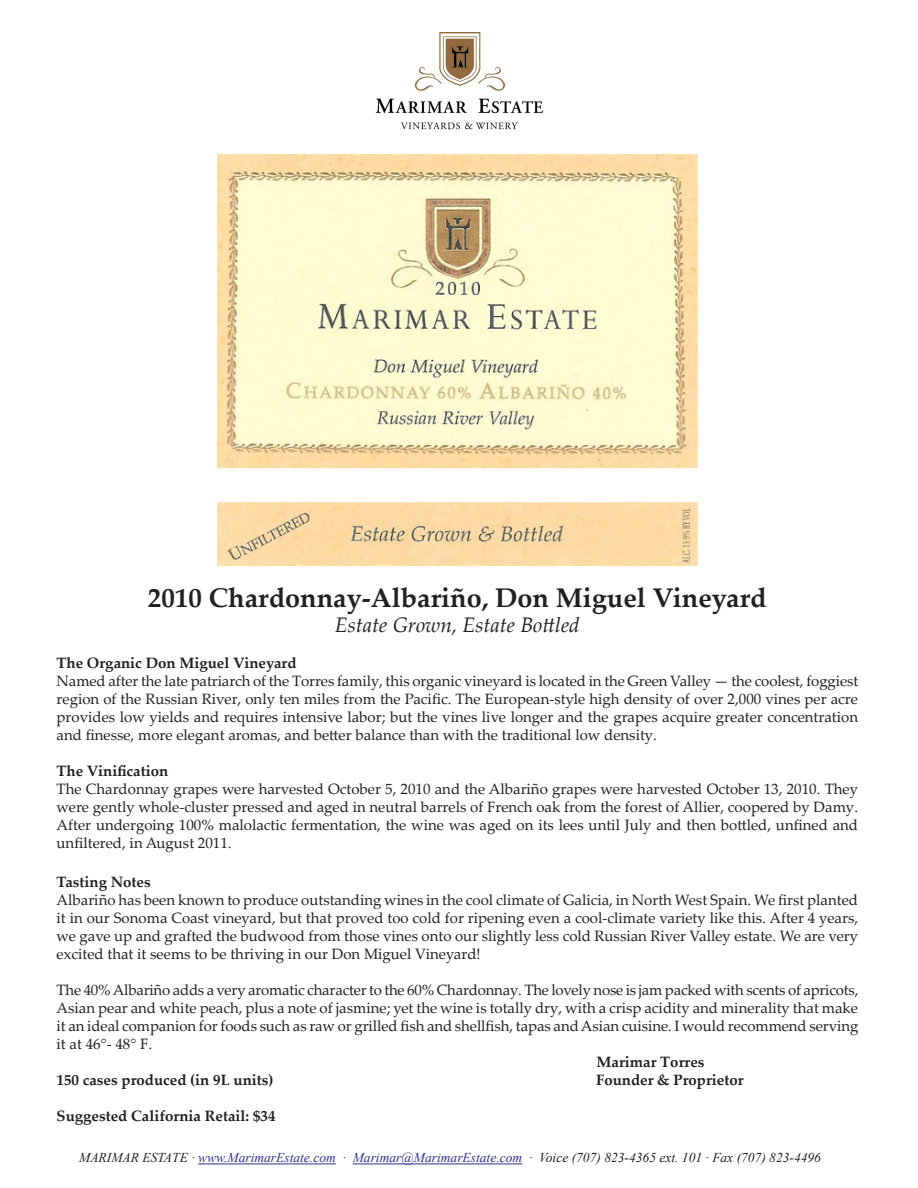
<style>
.page{position:relative;width:918px;height:1188px;background:#fff}
.page>*{position:absolute;margin:0;border:0;box-sizing:border-box;transform-origin:0 0}
.t1{font:700 27px "Palatino Linotype";color:#231f20}
.t2{font:italic 21px "Palatino Linotype";color:#231f20}
.t3{font:15px/18px "Palatino Linotype";color:#231f20;text-align:justify}
.t4{font:700 15px "Palatino Linotype";color:#231f20}
.t5{font:italic 13.5px "Times New Roman";color:#231f20}
.s1{color:#2e3092}
</style>
<div class="page">
<hr style="left:198px;top:1164px;width:138px;height:1px;background:#2e3092">
<hr style="left:353px;top:1164px;width:169px;height:1px;background:#2e3092">
<img style="left:375px;top:33px;width:168px;height:97px">
<img style="left:217px;top:154px;width:481px;height:412px">
<p class="t1" style="left:148px;top:579px;width:620px">2010 Chardonnay-Albariño, Don Miguel Vineyard</p>
<p class="t2" style="left:335px;top:610px;width:246px">Estate Grown, Estate Bottled</p>
<p class="t4" style="left:57px;top:653px;width:241px">The Organic Don Miguel Vineyard</p>
<p class="t3" style="left:57px;top:672px;width:803px">Named after the late patriarch of the Torres family, this organic vineyard is located in the Green Valley — the coolest, foggiest region of the Russian River, only ten miles from the Pacific. The European-style high density of over 2,000 vines per acre provides low yields and requires intensive labor; but the vines live longer and the grapes acquire greater concentration and finesse, more elegant aromas, and better balance than with the traditional low density.</p>
<p class="t4" style="left:57px;top:761px;width:113px">The Vinification</p>
<p class="t3" style="left:57px;top:780px;width:803px">The Chardonnay grapes were harvested October 5, 2010 and the Albariño grapes were harvested October 13, 2010. They were gently whole-cluster pressed and aged in neutral barrels of French oak from the forest of Allier, coopered by Damy.<br>After undergoing 100% malolactic fermentation, the wine was aged on its lees until July and then bottled, unfined and unfiltered, in August 2011.</p>
<p class="t4" style="left:57px;top:872px;width:96px">Tasting Notes</p>
<p class="t3" style="left:57px;top:891px;width:803px">Albariño has been known to produce outstanding wines in the cool climate of Galicia, in North West Spain. We first planted it in our Sonoma Coast vineyard, but that proved too cold for ripening even a cool-climate variety like this. After 4 years, we gave up and grafted the budwood from those vines onto our slightly less cold Russian River Valley estate. We are very excited that it seems to be thriving in our Don Miguel Vineyard!</p>
<p class="t3" style="left:57px;top:981px;width:803px">The 40% Albariño adds a very aromatic character to the 60% Chardonnay. The lovely nose is jam packed with scents of apricots, Asian pear and white peach, plus a note of jasmine; yet the wine is totally dry, with a crisp acidity and minerality that make it an ideal companion for foods such as raw or grilled fish and shellfish, tapas and Asian cuisine. I would recommend serving it at 46°- 48° F.</p>
<p class="t4" style="left:597px;top:1052px;width:109px">Marimar Torres</p>
<p class="t4" style="left:57px;top:1070px;width:218px">150 cases produced (in 9L units)</p>
<p class="t4" style="left:596px;top:1070px;width:149px">Founder &amp; Proprietor</p>
<p class="t4" style="left:57px;top:1106px;width:221px">Suggested California Retail: $34</p>
<p class="t5" style="left:79px;top:1149px;width:743px">MARIMAR ESTATE · <span class="s1">www.MarimarEstate.com</span> · <span class="s1">Marimar@MarimarEstate.com</span> · Voice (707) 823-4365 ext. 101 · Fax (707) 823-4496</p>
</div>
